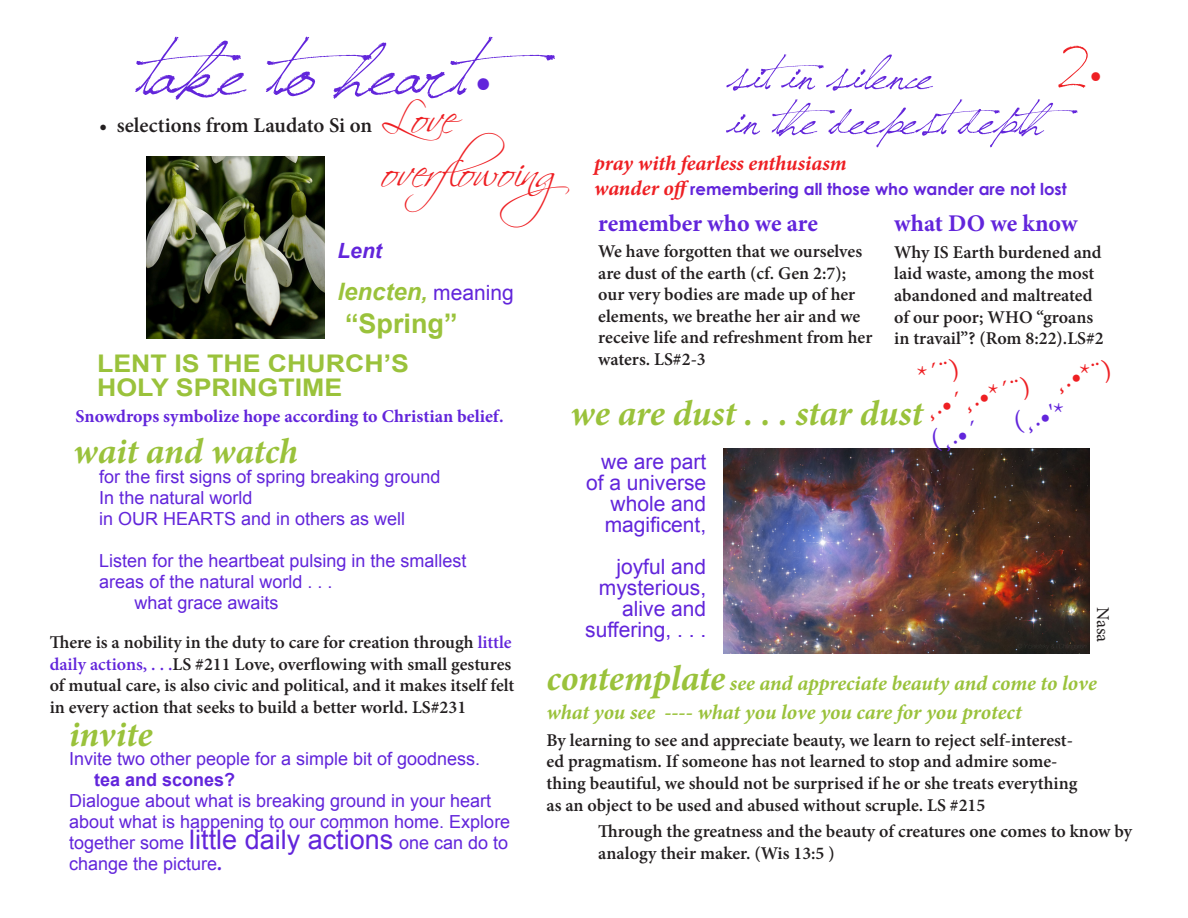
<style>
.page{position:relative;width:1188px;height:918px;background:#fff}
.page>*{position:absolute;margin:0;border:0;box-sizing:border-box;transform-origin:0 0}
.t1{font:90px "Jellyka Saint Andrews Queen";color:#6225db}
.t2{font:67.5px "Jellyka Saint Andrews Queen";color:#ee1f23}
.t3{font:54px "Jellyka Saint Andrews Queen";color:#6225db}
.t4{font:45px "Scriptina Pro";color:#ee1f23}
.t5{font:italic 700 36px "Minion Pro";letter-spacing:-.005em;color:#9ac23b}
.t6{font:27px "Minion Pro";color:#ee1f23}
.t7{font:27px "Minion Pro";color:#6225db}
.t8{font:700 27px "Arial";color:#9ac23b}
.t9{font:700 24.3px "Arial";color:#9ac23b;scale:1.1 1}
.t10{font:700 24px "Minion Pro";letter-spacing:-.005em;color:#6225db}
.t11{font:italic 700 24px "Arial";color:#9ac23b}
.t12{font:italic 700 21px/28.8px "Minion Pro";letter-spacing:-.005em;color:#9ac23b}
.t13{font:21px/21px "Arial";color:#6225db;text-align:right}
.t14{font:600 21px "Minion Pro";color:#231f20}
.t15{font:italic 700 21px "Minion Pro";letter-spacing:-.005em;color:#ee1f23}
.t16{font:italic 700 21px "Arial";color:#6225db}
.t17{font:600 18px/21.6px "Minion Pro";color:#231f20}
.t18{font:18px/21px "Arial";color:#6225db}
.t19{font:700 18px "Minion Pro";color:#6225db}
.t20{font:700 18px "Arial";color:#6225db}
.t21{font:18px "Minion Pro";color:#231f20}
.t22{font:700 16.5px "Century Gothic";color:#6225db}
.s1{font-family:"Minion Pro";font-weight:500;font-style:italic;font-size:45px}
.s2{font-weight:400}
.s3{font-family:"Scriptina Pro";font-weight:400;font-size:45px;color:#ee1f23}
.s4{font-family:"Minion Pro";font-weight:500;font-style:italic;font-size:33.75px}
.s5{font-family:"Minion Pro";font-style:italic;font-size:21px;color:#ee1f23}
.s6{font-size:21px}
.s7{font-weight:400;font-style:normal;font-size:21px;color:#6225db}
.s8{color:#6225db}
.s9{font-size:36px}
.s10{font-size:27px}
.s11{font-family:"Minion Pro";font-weight:700;font-style:italic;font-size:21px}
</style>
<div class="page">
<img style="left:147px;top:157px;width:178px;height:182px">
<img style="left:724px;top:448px;width:366px;height:206px">
<p class="t1" style="left:136px;top:11px;width:421px">take to heart<span class="s1">•</span></p>
<p class="t14" style="left:99px;top:111px;width:357px"><span class="s2">•</span> selections from Laudato Si on <span class="s3">Love</span></p>
<p class="t4" style="left:381px;top:144px;width:226px">overflowoing</p>
<p class="t2" style="left:1056px;top:22px;width:48px">2<span class="s4">•</span></p>
<p class="t3" style="left:728px;top:39px;width:206px">sitin silence</p>
<p class="t3" style="left:728px;top:84px;width:352px">in the deepestdepth</p>
<p class="t15" style="left:594px;top:148px;width:254px">pray with fearless enthusiasm</p>
<p class="t22" style="left:594px;top:178px;width:474px"><span class="s5">wander off</span> remembering all those who wander are not lost</p>
<p class="t10" style="left:598px;top:206px;width:221px">remember who we are</p>
<p class="t10" style="left:894px;top:206px;width:185px">what DO we know</p>
<p class="t16" style="left:338px;top:237px;width:46px">Lent</p>
<p class="t11" style="left:338px;top:276px;width:178px">lencten<span class="s6">,</span> <span class="s7">meaning</span></p>
<p class="t8" style="left:345px;top:305px;width:114px">“Spring”</p>
<p class="t17" style="left:598px;top:240px;width:276px">We have forgotten that we ourselves are dust of the earth (cf. Gen 2:7); our very bodies are made up of her elements, we breathe her air and we receive life and refreshment from her waters. LS#2-3</p>
<p class="t17" style="left:894px;top:241px;width:211px">Why IS Earth burdened and laid waste, among the most abandoned and maltreated of our poor; WHO “groans in travail”? (Rom 8:22).LS#2</p>
<p class="t9" style="left:97px;top:347px;width:285px">LENT IS THE CHURCH’S</p>
<p class="t9" style="left:97px;top:371px;width:224px">HOLY SPRINGTIME</p>
<p class="t19" style="left:76px;top:404px;width:429px">Snowdrops symbolize hope according to Christian belief.</p>
<p class="t6" style="left:914px;top:358px;width:43px;rotate:-12deg">*´¨)</p>
<p class="t6" style="left:921px;top:390px;width:192px;rotate:-12deg">¸.•´¸.•*´¨) ¸.•*¨)</p>
<p class="t7" style="left:928px;top:422px;width:49px;rotate:-12deg">(¸.•´</p>
<p class="t5" style="left:570px;top:388px;width:354px">we are dust . . . star dust</p>
<p class="t7" style="left:1010px;top:404px;width:54px;rotate:-12deg">(¸.•'*</p>
<p class="t5" style="left:73px;top:426px;width:226px">wait and watch</p>
<p class="t13" style="left:586px;top:451px;width:122px">we are part of a universe whole and</p>
<p class="t13" style="left:605px;top:514px;width:103px">magificent,</p>
<p class="t13" style="left:599px;top:556px;width:109px">joyful and mysterious, alive and</p>
<p class="t13" style="left:585px;top:619px;width:123px">suffering, . . .</p>
<p class="t18" style="left:99px;top:466px;width:343px">for the first signs of spring breaking ground</p>
<p class="t18" style="left:99px;top:487px;width:155px">In the natural world</p>
<p class="t18" style="left:99px;top:508px;width:307px">in OUR HEARTS and in others as well</p>
<p class="t18" style="left:99px;top:550px;width:369px">Listen for the heartbeat pulsing in the smallest areas of the natural world . . .</p>
<p class="t18" style="left:134px;top:592px;width:146px">what grace awaits</p>
<p class="t21" style="left:1115px;top:607px;width:37px;rotate:90deg">Nasa</p>
<p class="t17" style="left:50px;top:631px;width:466px">There is a nobility in the duty to care for creation through <span class="s8">little daily actions, . . .</span>LS #211 Love, overflowing with small gestures of mutual care, is also civic and political, and it makes itself felt in every action that seeks to build a better world. LS#231</p>
<p class="t12" style="left:546px;top:669px;width:552px"><span class="s9">contemplate</span> see and appreciate beauty and come to love what you see ---- what you love you care for you protect</p>
<p class="t5" style="left:69px;top:709px;width:85px">invite</p>
<p class="t17" style="left:546px;top:729px;width:532px">By learning to see and appreciate beauty, we learn to reject self-interest&shy;ed pragmatism. If someone has not learned to stop and admire some&shy;thing beautiful, we should not be surprised if he or she treats everything as an object to be used and abused without scruple. LS #215</p>
<p class="t18" style="left:69px;top:748px;width:413px">Invite two other people for a simple bit of goodness.</p>
<p class="t20" style="left:94px;top:768px;width:143px">tea and scones?</p>
<p class="t18" style="left:69px;top:790px;width:443px">Dialogue about what is breaking ground in your heart about what is happening to our common home. Explore together some <span class="s10">little daily actions</span> one can do to change the picture<span class="s11">.</span></p>
<p class="t17" style="left:598px;top:821px;width:535px">Through the greatness and the beauty of creatures one comes to know by analogy their maker. (Wis 13:5 )</p>
</div>
